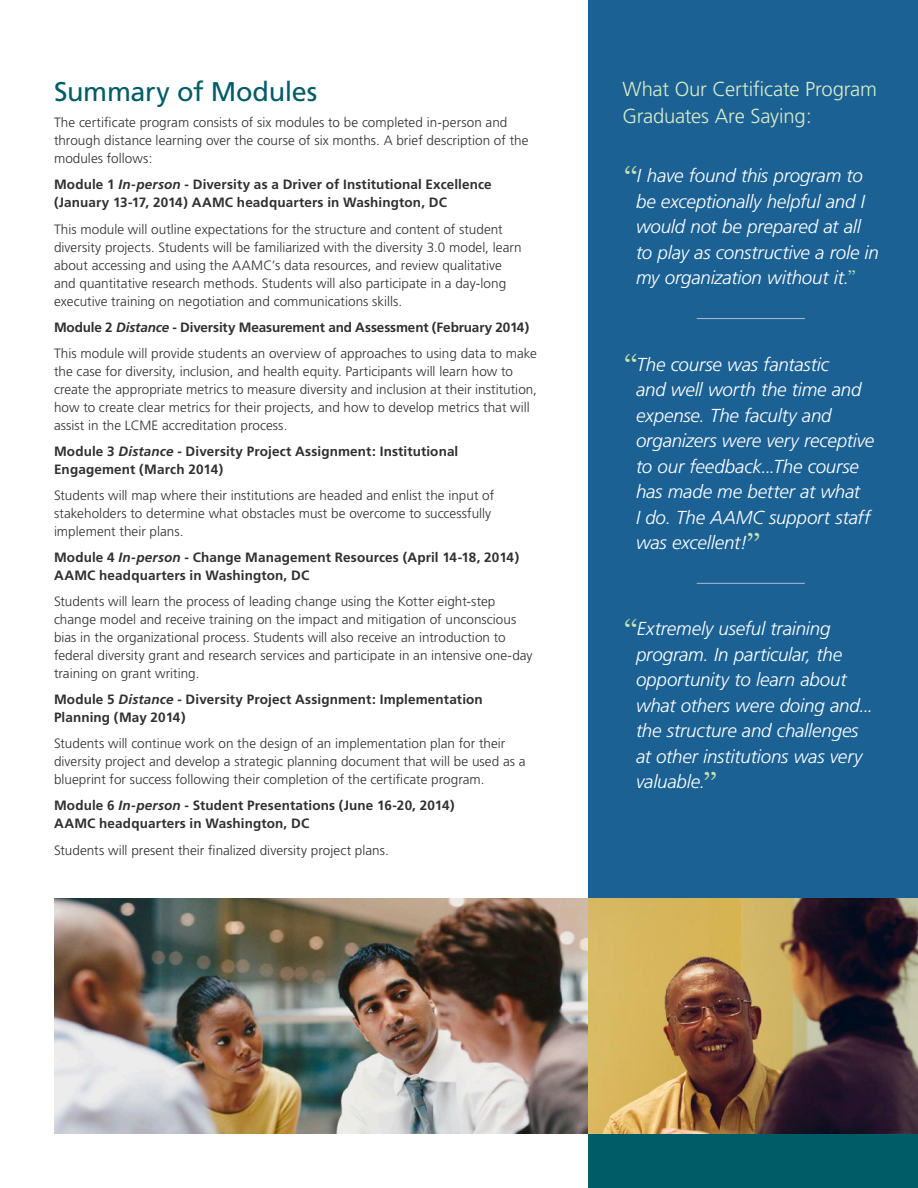
<style>
.page{position:relative;width:918px;height:1188px;background:#fff}
.page>*{position:absolute;margin:0;border:0;box-sizing:border-box;transform-origin:0 0}
.Subheads{font:27px "Frutiger";letter-spacing:-.015em;color:#005d67}
.t1{font:300 20.25px/27px "Frutiger";letter-spacing:-.015em;color:#daecc9}
.t2{font:italic 300 18.75px/25.5px "Frutiger";letter-spacing:-.01em;color:#fff}
.BodyCopy{font:300 13.5px/18px "Frutiger";color:#312f30}
.body_bold{font:700 13.5px/18px "Frutiger";letter-spacing:.01em;color:#312f30}
.BodyCopy-2{font:700 13.5px/18px "Frutiger";letter-spacing:.01em;color:#312f30}
.body_bold-2{font:700 13.5px "Frutiger";letter-spacing:-.01em;color:#312f30}
.s1{font-style:italic}
.s2{font-family:"Century";font-weight:400;font-style:normal;font-size:33px;color:#c6e2af}
.s3{font-family:"Century";font-weight:400;font-style:normal;color:#c6e2af}
</style>
<div class="page">
<div style="left:588px;top:0;width:330px;height:1188px;background:#1b6194"></div>
<hr style="left:697px;top:318px;width:108px;height:1px;background:#adbcd4">
<hr style="left:697px;top:583px;width:108px;height:1px;background:#adbcd4">
<img style="left:54px;top:899px;width:864px;height:235px">
<div style="left:588px;top:1134px;width:330px;height:54px;background:#005d67"></div>
<p class="Subheads" style="left:54px;top:76px;width:265px">Summary of Modules</p>
<p class="BodyCopy" style="left:54px;top:114px;width:476px">The certificate program consists of six modules to be completed in-person and through distance learning over the course of six months. A brief description of the modules follows:</p>
<p class="BodyCopy-2" style="left:54px;top:176px;width:439px">Module 1 <span class="s1">In-person</span> - Diversity as a Driver of Institutional Excellence (January 13-17, 2014) AAMC headquarters in Washington, DC</p>
<p class="BodyCopy" style="left:54px;top:220px;width:469px">This module will outline expectations for the structure and content of student diversity projects. Students will be familiarized with the diversity 3.0 model, learn about accessing and using the AAMC’s data resources, and review qualitative and quantitative research methods. Students will also participate in a day-long executive training on negotiation and communications skills.</p>
<p class="body_bold-2" style="left:54px;top:319px;width:477px">Module 2 <span class="s1">Distance</span> - Diversity Measurement and Assessment (February 2014)</p>
<p class="BodyCopy" style="left:54px;top:344px;width:485px">This module will provide students an overview of approaches to using data to make the case for diversity, inclusion, and health equity. Participants will learn how to create the appropriate metrics to measure diversity and inclusion at their institution, how to create clear metrics for their projects, and how to develop metrics that will assist in the LCME accreditation process.</p>
<p class="body_bold" style="left:54px;top:442px;width:406px">Module 3 <span class="s1">Distance</span> - Diversity Project Assignment: Institutional<br>Engagement (March 2014)</p>
<p class="BodyCopy" style="left:54px;top:486px;width:442px">Students will map where their institutions are headed and enlist the input of stakeholders to determine what obstacles must be overcome to successfully implement their plans.</p>
<p class="body_bold" style="left:54px;top:548px;width:467px">Module 4 <span class="s1">In-person</span> - Change Management Resources (April 14-18, 2014)<br>AAMC headquarters in Washington, DC</p>
<p class="BodyCopy" style="left:54px;top:593px;width:480px">Students will learn the process of leading change using the Kotter eight-step change model and receive training on the impact and mitigation of unconscious bias in the organizational process. Students will also receive an introduction to federal diversity grant and research services and participate in an intensive one-day training on grant writing.</p>
<p class="body_bold" style="left:54px;top:691px;width:430px">Module 5 <span class="s1">Distance</span> - Diversity Project Assignment: Implementation<br>Planning (May 2014)</p>
<p class="BodyCopy" style="left:54px;top:735px;width:473px">Students will continue work on the design of an implementation plan for their diversity project and develop a strategic planning document that will be used as a blueprint for success following their completion of the certificate program.</p>
<p class="body_bold" style="left:54px;top:797px;width:402px">Module 6 <span class="s1">In-person</span> - Student Presentations (June 16-20, 2014)<br>AAMC headquarters in Washington, DC</p>
<p class="BodyCopy" style="left:54px;top:841px;width:336px">Students will present their finalized diversity project plans.</p>
<p class="t1" style="left:622px;top:76px;width:256px">What Our Certificate Program<br>Graduates Are Saying:</p>
<p class="t2" style="left:636px;top:163px;width:244px;text-indent:-12px"><span class="s2">“</span>I have found this program to be exceptionally helpful and I would not be prepared at all to play as constructive a role in my organization without it.<span class="s3">”</span></p>
<p class="t2" style="left:636px;top:352px;width:240px;text-indent:-12px"><span class="s2">“</span>The course was fantastic<br>and well worth the time and expense. The faculty and organizers were very receptive to our feedback...The course has made me better at what<br>I do. The AAMC support staff was excellent!<span class="s2">”</span></p>
<p class="t2" style="left:636px;top:616px;width:239px;text-indent:-12px"><span class="s2">“</span>Extremely useful training program. In particular, the opportunity to learn about what others were doing and... the structure and challenges at other institutions was very valuable.<span class="s2">”</span></p>
</div>
